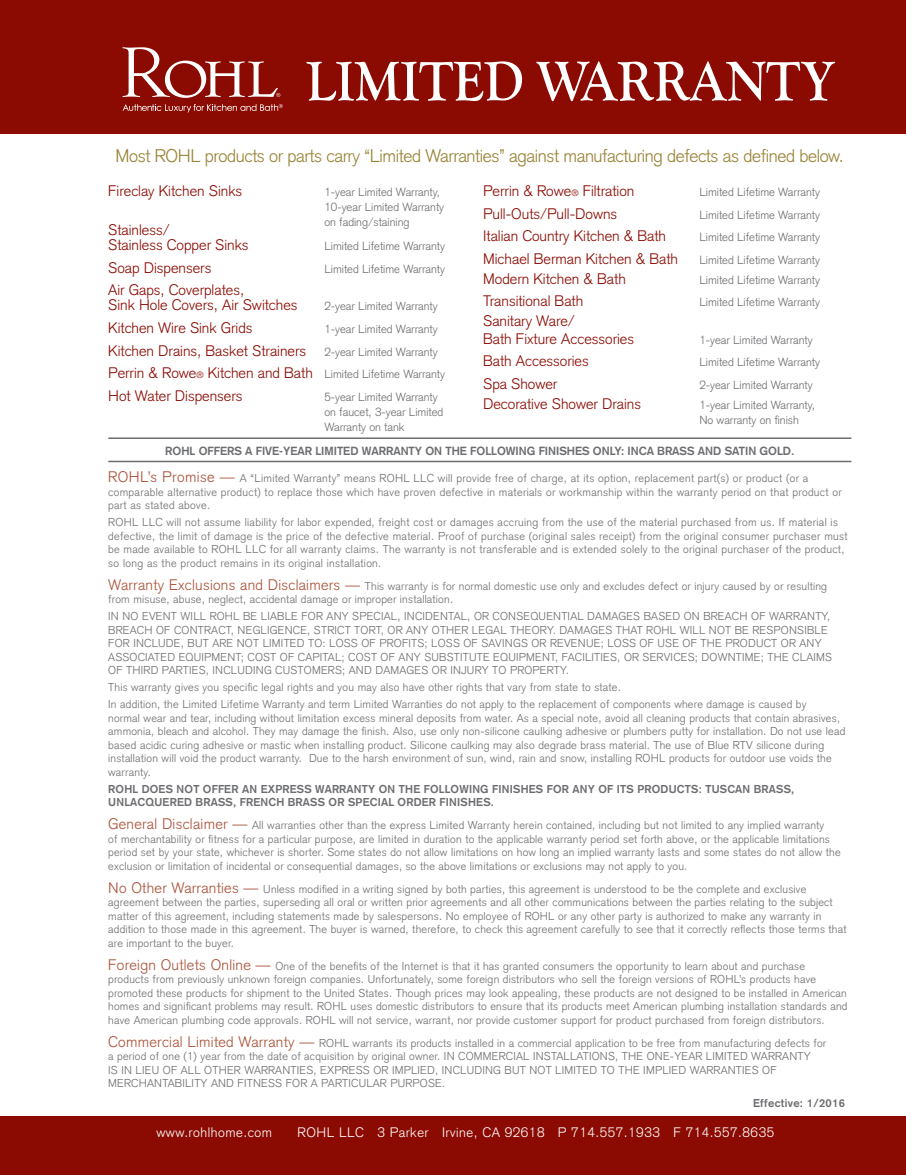
<style>
.page{position:relative;width:906px;height:1175px;background:#fff}
.page>*{position:absolute;margin:0;border:0;box-sizing:border-box;transform-origin:0 0}
.t1{font:700 57.75px "Goudy Old Style T";color:#fff;scale:.91 1}
.t2{font:300 18px "Akzidenz Grotesk";letter-spacing:-.02em;color:#988235}
.t3{font:300 15px/15px "Akzidenz Grotesk";color:#8b0a02}
.t4{font:300 13.5px "Akzidenz Grotesk";letter-spacing:.04em;color:#fff}
.t5{font:300 11.7px/15px "Akzidenz Grotesk";color:#6c6d70}
.t6{font:700 11.7px "Akzidenz Grotesk";color:#6c6d70}
.t7{font:300 11.25px/13.5px "Akzidenz Grotesk";letter-spacing:.02em;color:#6c6d70}
.t8{font:700 11.25px/13.5px "Akzidenz Grotesk";letter-spacing:.02em;color:#6c6d70}
.s1{font-size:9px}
.s2{font-size:11.7px;color:#6c6d70}
.s3{font-size:15px;color:#aa5137}
</style>
<div class="page">
<div style="left:0;top:1116px;width:905px;height:59px;background:#8b0a02"></div>
<div style="left:0;top:0;width:905px;height:134px;background:#8b0a02"></div>
<svg style="left:122px;top:47px;width:158px;height:51px"></svg>
<svg style="left:122px;top:104px;width:161px;height:9px"></svg>
<hr style="left:108px;top:437px;width:743px;height:2px;background:#6c6d70">
<hr style="left:108px;top:461px;width:743px;height:1px;background:#6c6d70">
<h1 class="t1" style="left:306px;top:49px;width:582px">LIMITED WARRANTY</h1>
<h2 class="t2" style="left:116px;top:149px;width:729px">Most ROHL products or parts carry “Limited Warranties” against manufacturing defects as defined below.</h2>
<h3 class="t3" style="left:108px;top:185px;width:135px">Fireclay Kitchen Sinks</h3>
<p class="t5" style="left:324px;top:186px;width:121px">1-year Limited Warranty,<br>10-year Limited Warranty on fading/staining</p>
<h3 class="t3" style="left:483px;top:185px;width:153px">Perrin &amp; Rowe<span class="s1">®</span> Filtration</h3>
<p class="t5" style="left:699px;top:186px;width:122px">Limited Lifetime Warranty</p>
<h3 class="t3" style="left:483px;top:208px;width:135px">Pull-Outs/Pull-Downs</h3>
<p class="t5" style="left:699px;top:209px;width:122px">Limited Lifetime Warranty</p>
<h3 class="t3" style="left:483px;top:230px;width:184px">Italian Country Kitchen &amp; Bath</h3>
<p class="t5" style="left:699px;top:231px;width:122px">Limited Lifetime Warranty</p>
<h3 class="t3" style="left:483px;top:253px;width:196px">Michael Berman Kitchen &amp; Bath</h3>
<p class="t5" style="left:699px;top:254px;width:122px">Limited Lifetime Warranty</p>
<h3 class="t3" style="left:483px;top:273px;width:144px">Modern Kitchen &amp; Bath</h3>
<p class="t5" style="left:699px;top:273px;width:122px">Limited Lifetime Warranty</p>
<h3 class="t3" style="left:483px;top:295px;width:102px">Transitional Bath</h3>
<p class="t5" style="left:699px;top:296px;width:122px">Limited Lifetime Warranty</p>
<h3 class="t3" style="left:483px;top:313px;width:152px;line-height:18px">Sanitary Ware/<br>Bath Fixture Accessories</h3>
<h3 class="t3" style="left:108px;top:224px;width:142px">Stainless/<br>Stainless Copper Sinks</h3>
<p class="t5" style="left:324px;top:240px;width:122px">Limited Lifetime Warranty</p>
<h3 class="t3" style="left:108px;top:262px;width:105px">Soap Dispensers</h3>
<p class="t5" style="left:324px;top:263px;width:122px">Limited Lifetime Warranty</p>
<h3 class="t3" style="left:108px;top:284px;width:191px">Air Gaps, Coverplates,<br>Sink Hole Covers, Air Switches</h3>
<p class="t5" style="left:324px;top:300px;width:115px">2-year Limited Warranty</p>
<h3 class="t3" style="left:108px;top:322px;width:146px">Kitchen Wire Sink Grids</h3>
<p class="t5" style="left:324px;top:323px;width:115px">1-year Limited Warranty</p>
<h3 class="t3" style="left:108px;top:341px;width:338px;line-height:22.6px">Kitchen Drains, Basket Strainers <span class="s2">2-year Limited Warranty<br></span>Perrin &amp; Rowe<span class="s1">®</span> Kitchen and Bath <span class="s2">Limited Lifetime Warranty<br></span>Hot Water Dispensers</h3>
<p class="t5" style="left:699px;top:333px;width:115px">1-year Limited Warranty</p>
<h3 class="t3" style="left:483px;top:355px;width:107px">Bath Accessories</h3>
<p class="t5" style="left:699px;top:356px;width:122px">Limited Lifetime Warranty</p>
<h3 class="t3" style="left:483px;top:378px;width:76px">Spa Shower</h3>
<p class="t5" style="left:699px;top:379px;width:115px">2-year Limited Warranty</p>
<h3 class="t3" style="left:483px;top:397px;width:159px">Decorative Shower Drains</h3>
<p class="t5" style="left:699px;top:398px;width:117px">1-year Limited Warranty,<br>No warranty on finish</p>
<p class="t5" style="left:324px;top:390px;width:120px">5-year Limited Warranty on faucet, 3-year Limited<br>Warranty on tank</p>
<p class="t6" style="left:165px;top:446px;width:630px">ROHL OFFERS A FIVE-YEAR LIMITED WARRANTY ON THE FOLLOWING FINISHES ONLY: INCA BRASS AND SATIN GOLD.</p>
<p class="t7" style="left:108px;top:473px;width:734px"><span class="s3">ROHL’s Promise —</span> A “Limited Warranty” means ROHL LLC will provide free of charge, at its option, replacement part(s) or product (or a comparable alternative product) to replace those which have proven defective in materials or workmanship within the warranty period on that product or part as stated above.</p>
<p class="t7" style="left:108px;top:517px;width:740px">ROHL LLC will not assume liability for labor expended, freight cost or damages accruing from the use of the material purchased from us. If material is defective, the limit of damage is the price of the defective material. Proof of purchase (original sales receipt) from the original consumer purchaser must be made available to ROHL LLC for all warranty claims. The warranty is not transferable and is extended solely to the original purchaser of the product, so long as the product remains in its original installation.</p>
<p class="t7" style="left:108px;top:580px;width:720px"><span class="s3">Warranty Exclusions and Disclaimers —</span> This warranty is for normal domestic use only and excludes defect or injury caused by or resulting from misuse, abuse, neglect, accidental damage or improper installation.</p>
<p class="t7" style="left:108px;top:611px;width:725px">IN NO EVENT WILL ROHL BE LIABLE FOR ANY SPECIAL, INCIDENTAL, OR CONSEQUENTIAL DAMAGES BASED ON BREACH OF WARRANTY, BREACH OF CONTRACT, NEGLIGENCE, STRICT TORT, OR ANY OTHER LEGAL THEORY. DAMAGES THAT ROHL WILL NOT BE RESPONSIBLE FOR INCLUDE, BUT ARE NOT LIMITED TO: LOSS OF PROFITS; LOSS OF SAVINGS OR REVENUE; LOSS OF USE OF THE PRODUCT OR ANY ASSOCIATED EQUIPMENT; COST OF CAPITAL; COST OF ANY SUBSTITUTE EQUIPMENT, FACILITIES, OR SERVICES; DOWNTIME; THE CLAIMS OF THIRD PARTIES, INCLUDING CUSTOMERS; AND DAMAGES OR INJURY TO PROPERTY.</p>
<p class="t7" style="left:108px;top:680px;width:699px;line-height:17px">This warranty gives you specific legal rights and you may also have other rights that vary from state to state.<br>In addition, the Limited Lifetime Warranty and term Limited Warranties do not apply to the replacement of components where damage is caused by</p>
<p class="t7" style="left:108px;top:712px;width:738px">normal wear and tear, including without limitation excess mineral deposits from water. As a special note, avoid all cleaning products that contain abrasives, ammonia, bleach and alcohol. They may damage the finish. Also, use only non-silicone caulking adhesive or plumbers putty for installation. Do not use lead based acidic curing adhesive or mastic when installing product. Silicone caulking may also degrade brass material. The use of Blue RTV silicone during installation will void the product warranty. Due to the harsh environment of sun, wind, rain and snow, installing ROHL products for outdoor use voids the warranty.</p>
<p class="t8" style="left:108px;top:783px;width:687px">ROHL DOES NOT OFFER AN EXPRESS WARRANTY ON THE FOLLOWING FINISHES FOR ANY OF ITS PRODUCTS: TUSCAN BRASS,<br>UNLACQUERED BRASS, FRENCH BRASS OR SPECIAL ORDER FINISHES.</p>
<p class="t7" style="left:108px;top:820px;width:733px"><span class="s3">General Disclaimer —</span> All warranties other than the express Limited Warranty herein contained, including but not limited to any implied warranty<br>of merchantability or fitness for a particular purpose, are limited in duration to the applicable warranty period set forth above, or the applicable limitations period set by your state, whichever is shorter. Some states do not allow limitations on how long an implied warranty lasts and some states do not allow the exclusion or limitation of incidental or consequential damages, so the above limitations or exclusions may not apply to you.</p>
<p class="t7" style="left:108px;top:883px;width:739px"><span class="s3">No Other Warranties —</span> Unless modified in a writing signed by both parties, this agreement is understood to be the complete and exclusive agreement between the parties, superseding all oral or written prior agreements and all other communications between the parties relating to the subject matter of this agreement, including statements made by salespersons. No employee of ROHL or any other party is authorized to make any warranty in addition to those made in this agreement. The buyer is warned, therefore, to check this agreement carefully to see that it correctly reflects those terms that are important to the buyer.</p>
<p class="t7" style="left:108px;top:960px;width:740px"><span class="s3">Foreign Outlets Online —</span> One of the benefits of the Internet is that it has granted consumers the opportunity to learn about and purchase products from previously unknown foreign companies. Unfortunately, some foreign distributors who sell the foreign versions of ROHL’s products have promoted these products for shipment to the United States. Though prices may look appealing, these products are not designed to be installed in American homes and significant problems may result. ROHL uses domestic distributors to ensure that its products meet American plumbing installation standards and have American plumbing code approvals. ROHL will not service, warrant, nor provide customer support for product purchased from foreign distributors.</p>
<p class="t7" style="left:108px;top:1037px;width:719px"><span class="s3">Commercial Limited Warranty —</span> ROHL warrants its products installed in a commercial application to be free from manufacturing defects for a period of one (1) year from the date of acquisition by original owner. IN COMMERCIAL INSTALLATIONS, THE ONE-YEAR LIMITED WARRANTY<br>IS IN LIEU OF ALL OTHER WARRANTIES, EXPRESS OR IMPLIED, INCLUDING BUT NOT LIMITED TO THE IMPLIED WARRANTIES OF MERCHANTABILITY AND FITNESS FOR A PARTICULAR PURPOSE.</p>
<p class="t8" style="left:752px;top:1097px;width:93px">Effective: 1/2016</p>
<p class="t4" style="left:156px;top:1127px;width:117px">www.rohlhome.com</p>
<p class="t4" style="left:297px;top:1127px;width:478px">ROHL LLC 3 Parker Irvine, CA 92618 P 714.557.1933 F 714.557.8635</p>
</div>
